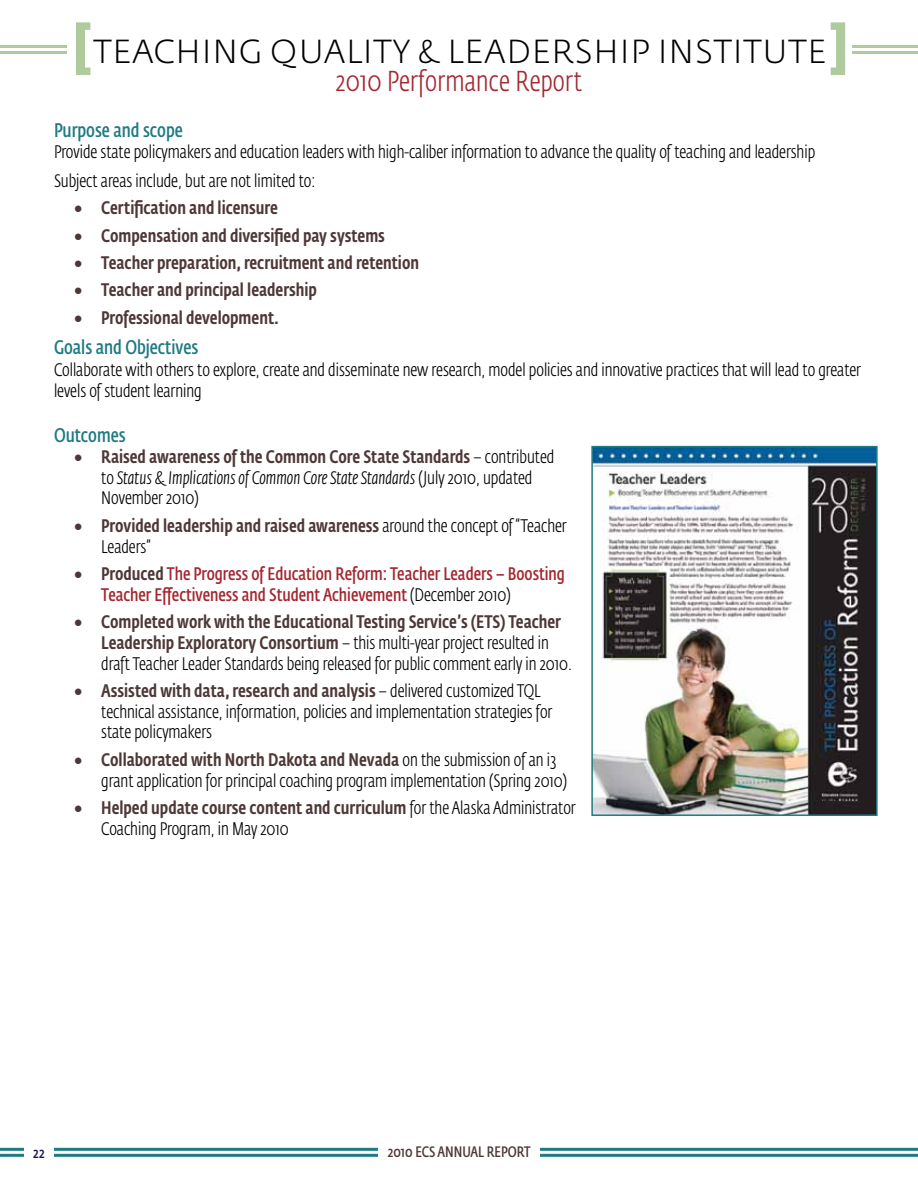
<style>
.page{position:relative;width:918px;height:1188px;background:#fff}
.page>*{position:absolute;margin:0;border:0;box-sizing:border-box;transform-origin:0 0}
.t1{font:300 33px "Fedra Sans Std";letter-spacing:.025em;color:#000}
.t2{font:300 28.5px "Fedra Sans Cond Std";letter-spacing:.01em;color:#a4262f}
.t3{font:600 19.5px "Fedra Sans Cond Std";color:#1f7a83}
.t4{font:300 18px/20.7px "Fedra Sans Cond Std";color:#000}
.t5{font:500 18px/20.7px "Fedra Sans Cond Std";color:#4d3837}
.t6{font:italic 300 18px/20.7px "Fedra Sans Cond Std";color:#000}
.t7{font:600 18px/20.7px "Fedra Sans Cond Std";color:#a4262f}
.t8{font:600 15px "Fedra Sans Cond Std";color:#4d3837}
.t9{font:600 15px "Fedra Sans Cond Std";color:#1d1160}
.s1{font-weight:700;font-size:54px;color:#afca9c}
.s2{color:#4d3837}
.s3{font-weight:500;font-style:normal;color:#4d3837}
.s4{font-style:normal}
.s5{font-weight:300;color:#000}
.s6{font-weight:500;color:#4d3837}
</style>
<div class="page">
<hr style="left:0;top:1148px;width:918px;height:3px;background:#1f7a83">
<hr style="left:0;top:1154px;width:918px;height:3px;background:#1f7a83">
<hr style="left:0;top:45px;width:918px;height:3px;background:#afca9c">
<hr style="left:0;top:51px;width:918px;height:3px;background:#afca9c">
<div style="left:378px;top:1138px;width:162px;height:19px;background:#fff"></div>
<div style="left:24px;top:1138px;width:30px;height:29px;background:#fff"></div>
<div style="left:68px;top:9px;width:784px;height:54px;background:#fff"></div>
<img style="left:594px;top:449px;width:281px;height:364px">
<div style="left:591px;top:446px;width:287px;height:370px;border:2px solid #1f7a83"></div>
<h1 class="t1" style="left:73px;top:31px;width:776px"><span class="s1">[</span>TEACHING QUALITY &amp; LEADERSHIP INSTITUTE<span class="s1">]</span></h1>
<h2 class="t2" style="left:336px;top:64px;width:248px">2010 Performance Report</h2>
<p class="t3" style="left:54px;top:118px;width:130px">Purpose and scope</p>
<p class="t4" style="left:54px;top:138px;width:763px;line-height:28.3px">Provide state policymakers and education leaders with high-caliber information to advance the quality of teaching and leadership<br>Subject areas include, but are not limited to:</p>
<p class="t5" style="left:74px;top:198px;width:205px">• Certification and licensure</p>
<p class="t5" style="left:74px;top:225px;width:312px">• Compensation and diversified pay systems</p>
<p class="t5" style="left:74px;top:253px;width:346px">• Teacher preparation, recruitment and retention</p>
<p class="t5" style="left:74px;top:280px;width:244px">• Teacher and principal leadership</p>
<p class="t5" style="left:74px;top:308px;width:206px">• Professional development.</p>
<p class="t3" style="left:54px;top:336px;width:146px">Goals and Objectives</p>
<p class="t4" style="left:54px;top:359px;width:809px;line-height:21.6px">Collaborate with others to explore, create and disseminate new research, model policies and innovative practices that will lead to greater levels of student learning</p>
<p class="t3" style="left:54px;top:424px;width:73px">Outcomes</p>
<p class="t6" style="left:101px;top:447px;width:455px;text-indent:-27px"><span class="s2">•</span> <span class="s3">Raised awareness of the Common Core State Standards</span> <span class="s4">– contributed to</span> Status &amp; Implications of Common Core State Standards <span class="s4">(July 2010, updated<br>November 2010)</span></p>
<p class="t5" style="left:101px;top:515px;width:467px;text-indent:-27px">• Provided leadership and raised awareness <span class="s5">around the concept of “Teacher<br>Leaders”</span></p>
<p class="t7" style="left:101px;top:564px;width:465px;text-indent:-27px"><span class="s2">•</span> <span class="s6">Produced</span> The Progress of Education Reform: Teacher Leaders – Boosting<br>Teacher Effectiveness and Student Achievement <span class="s5">(December 2010)</span></p>
<p class="t4" style="left:101px;top:612px;width:472px;text-indent:-27px"><span class="s2">•</span> <span class="s6">Completed work with the Educational Testing Service’s (ETS) Teacher<br>Leadership Exploratory Consortium</span> – this multi-year project resulted in draft Teacher Leader Standards being released for public comment early in 2010.</p>
<p class="t4" style="left:101px;top:681px;width:453px;text-indent:-27px"><span class="s2">•</span> <span class="s6">Assisted with data, research and analysis</span> – delivered customized TQL technical assistance, information, policies and implementation strategies for state policymakers</p>
<p class="t4" style="left:101px;top:750px;width:467px;text-indent:-27px"><span class="s2">•</span> <span class="s6">Collaborated with North Dakota and Nevada</span> on the submission of an i3 grant application for principal coaching program implementation (Spring 2010)</p>
<p class="t4" style="left:101px;top:798px;width:476px;text-indent:-27px"><span class="s2">•</span> <span class="s6">Helped update course content and curriculum</span> for the Alaska Administrator<br>Coaching Program, in May 2010</p>
<p class="t9" style="left:33px;top:1144px;width:13px">22</p>
<p class="t8" style="left:388px;top:1143px;width:144px">2010 ECS ANNUAL REPORT</p>
</div>
